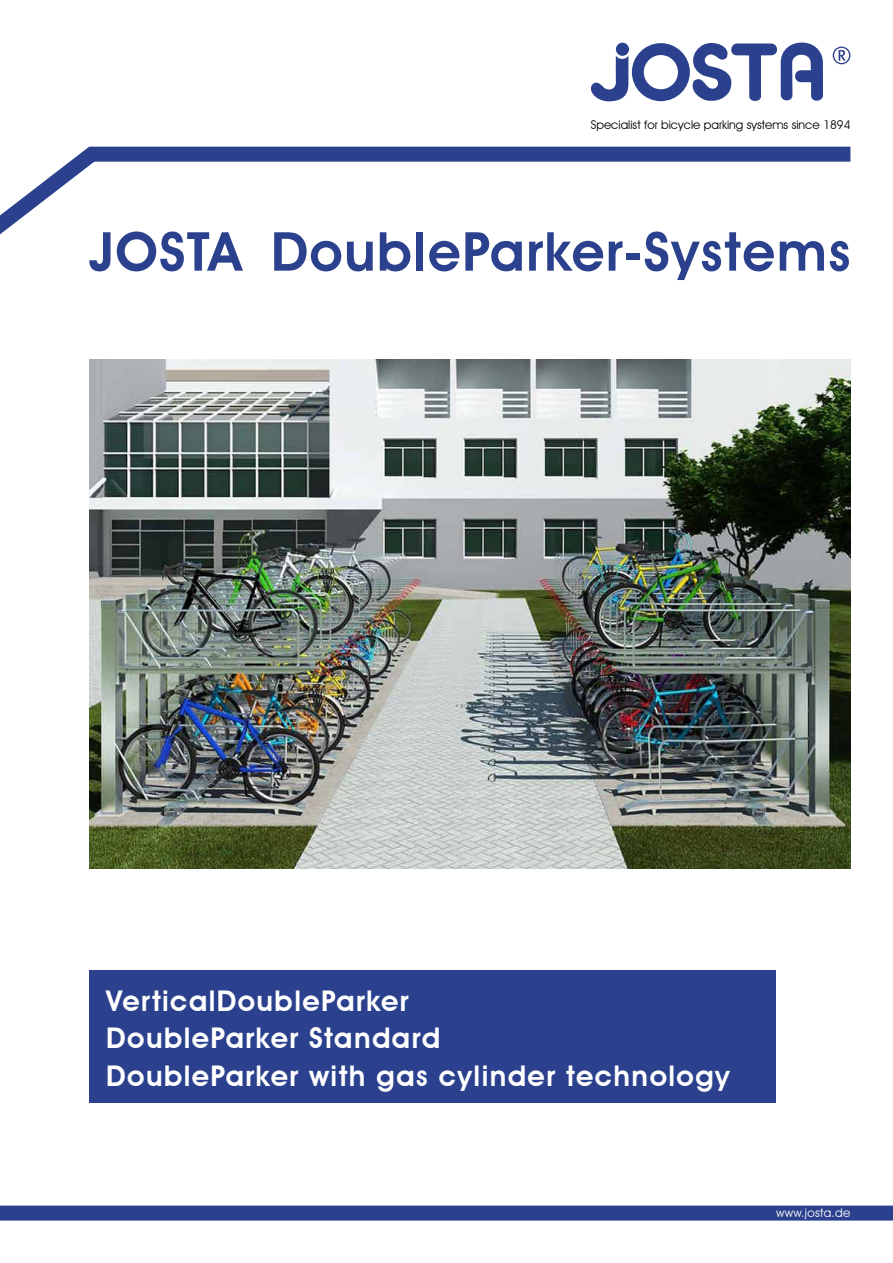
<style>
.page{position:relative;width:893px;height:1263px;background:#fff}
.page>*{position:absolute;margin:0;border:0;box-sizing:border-box;transform-origin:0 0}
.t1{font:600 54px "Avant Garde IT Cby BT";letter-spacing:.03em;color:#2b418d}
.t2{font:600 28.5px/37.5px "Avant Garde IT Cby BT";letter-spacing:.05em;color:#fff}
.t3{font:12px "Avant Garde IT Cby BT";color:#000}
.t4{font:12px "Avant Garde IT Cby BT";letter-spacing:.03em;color:#fff}
</style>
<div class="page">
<svg style="left:833px;top:46px;width:17px;height:18px"></svg>
<svg style="left:591px;top:42px;width:232px;height:60px"></svg>
<div style="left:90px;top:147px;width:760px;height:15px;background:#2b418d"></div>
<svg style="left:0;top:146px;width:115px;height:89px"></svg>
<div style="left:0;top:1205px;width:893px;height:15px;background:#2b418d"></div>
<div style="left:89px;top:970px;width:687px;height:133px;background:#2b418d"></div>
<img style="left:89px;top:359px;width:761px;height:510px">
<p class="t3" style="left:591px;top:117px;width:261px">Specialist for bicycle parking systems since 1894</p>
<h1 class="t1" style="left:89px;top:219px;width:763px">JOSTA DoubleParker-Systems</h1>
<p class="t2" style="left:106px;top:981px;width:625px">VerticalDoubleParker<br>DoubleParker Standard<br>DoubleParker with gas cylinder technology</p>
<p class="t4" style="left:776px;top:1205px;width:76px">www.josta.de</p>
</div>
